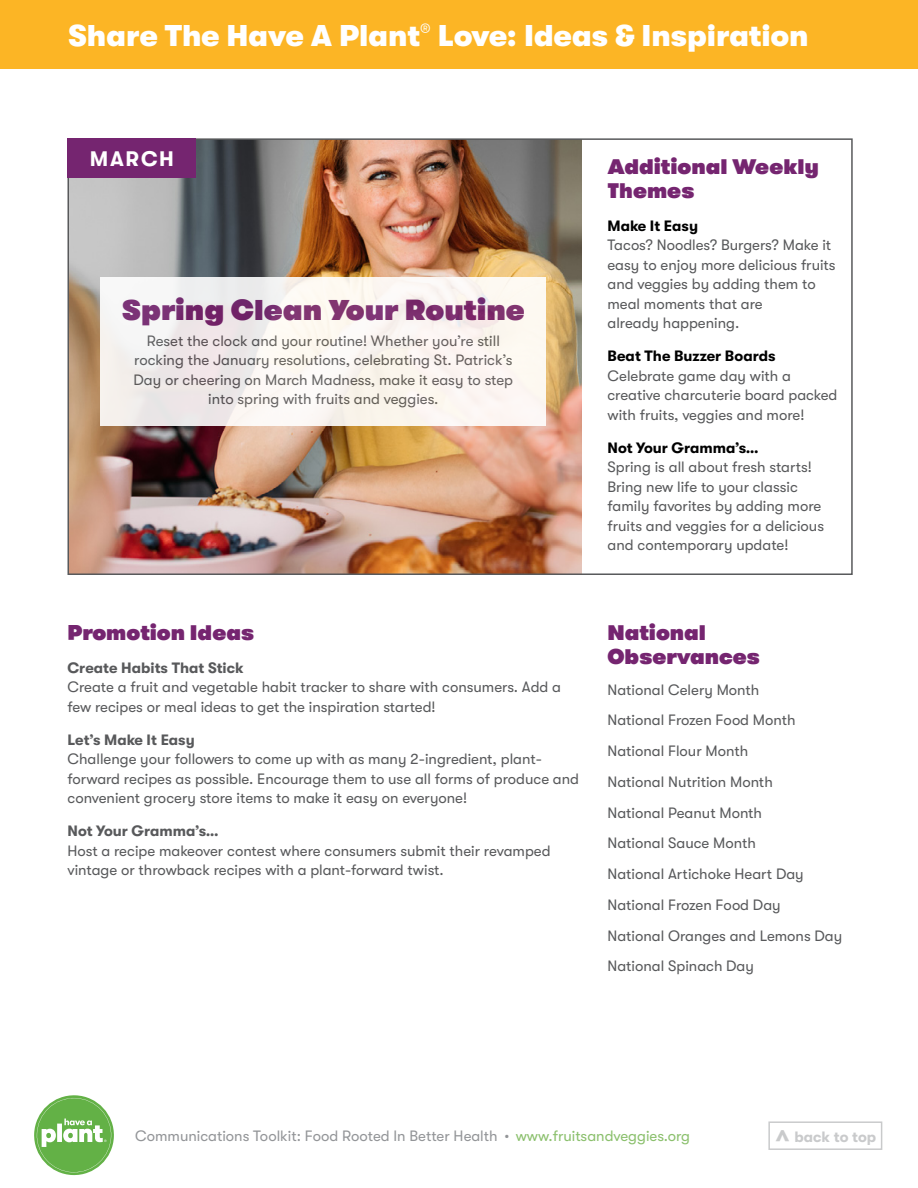
<style>
.page{position:relative;width:918px;height:1188px;background:#fff}
.page>*{position:absolute;margin:0;border:0;box-sizing:border-box;transform-origin:0 0}
.t1{font:900 30px "GT Walsheim Pro";color:#fff}
.t2{font:800 28.5px "GT Walsheim Pro";color:#752570}
.t3{font:800 21px/24px "GT Walsheim Pro";color:#752570}
.t4{font:700 21px "GT Walsheim";letter-spacing:.08em;color:#fff}
.t5{font:15px/19.5px "GT Walsheim";color:#58595b}
.t6{font:700 15px "GT Walsheim";color:#58595b}
.t7{font:15px "GT Walsheim";color:#939598}
.t8{font:700 15px "GT Walsheim";color:#000}
.t9{font:15px "GT Walsheim";color:#8bc06d}
.t10{font:700 15px "GT Walsheim";color:#939598}
.s1{font-size:27px}
</style>
<div class="page">
<svg style="left:34px;top:1095px;width:80px;height:80px"></svg>
<div style="left:768px;top:1121px;width:114px;height:29px;border:2px solid #939598"></div>
<img style="left:71px;top:141px;width:511px;height:431px">
<div style="left:101px;top:277px;width:445px;height:149px;background:linear-gradient(to right,#f0eded,#fef8f2)"></div>
<div style="left:0;top:0;width:918px;height:69px;background:#fcb525"></div>
<div style="left:68px;top:138px;width:128px;height:40px;background:#752570"></div>
<h1 class="t1" style="left:69px;top:19px;width:741px">Share The Have A Plant<sup>®</sup> Love: Ideas &amp; Inspiration</h1>
<h3 class="t4" style="left:90px;top:147px;width:86px">MARCH</h3>
<h2 class="t2" style="left:122px;top:290px;width:405px">Spring Clean Your Routine</h2>
<p class="t5" style="left:134px;top:331px;width:381px;text-align:center">Reset the clock and your routine! Whether you’re still rocking the January resolutions, celebrating St. Patrick’s Day or cheering on March Madness, make it easy to step into spring with fruits and veggies.</p>
<h3 class="t3" style="left:68px;top:621px;width:188px">Promotion Ideas</h3>
<p class="t6" style="left:68px;top:659px;width:178px">Create Habits That Stick</p>
<p class="t5" style="left:68px;top:678px;width:495px">Create a fruit and vegetable habit tracker to share with consumers. Add a few recipes or meal ideas to get the inspiration started!</p>
<p class="t6" style="left:68px;top:731px;width:129px">Let’s Make It Easy</p>
<p class="t5" style="left:68px;top:750px;width:513px">Challenge your followers to come up with as many 2-ingredient, plant&shy;forward recipes as possible. Encourage them to use all forms of produce and convenient grocery store items to make it easy on everyone!</p>
<p class="t6" style="left:68px;top:823px;width:153px">Not Your Gramma’s…</p>
<p class="t5" style="left:68px;top:841px;width:485px">Host a recipe makeover contest where consumers submit their revamped vintage or throwback recipes with a plant-forward twist.</p>
<h3 class="t3" style="left:608px;top:155px;width:213px">Additional Weekly<br>Themes</h3>
<p class="t8" style="left:608px;top:217px;width:92px">Make It Easy</p>
<p class="t5" style="left:608px;top:236px;width:230px">Tacos? Noodles? Burgers? Make it easy to enjoy more delicious fruits and veggies by adding them to meal moments that are<br>already happening.</p>
<p class="t8" style="left:608px;top:348px;width:170px">Beat The Buzzer Boards</p>
<p class="t5" style="left:608px;top:366px;width:231px">Celebrate game day with a creative charcuterie board packed with fruits, veggies and more!</p>
<p class="t8" style="left:608px;top:439px;width:153px">Not Your Gramma’s…</p>
<p class="t5" style="left:608px;top:458px;width:218px">Spring is all about fresh starts!<br>Bring new life to your classic family favorites by adding more fruits and veggies for a delicious and contemporary update!</p>
<h3 class="t3" style="left:608px;top:621px;width:154px">National<br>Observances</h3>
<p class="t5" style="left:608px;top:674px;width:236px;line-height:30.8px">National Celery Month<br>National Frozen Food Month<br>National Flour Month<br>National Nutrition Month<br>National Peanut Month<br>National Sauce Month<br>National Artichoke Heart Day<br>National Frozen Food Day<br>National Oranges and Lemons Day<br>National Spinach Day</p>
<p class="t7" style="left:135px;top:1128px;width:364px">Communications Toolkit: Food Rooted In Better Health</p>
<p class="t9" style="left:505px;top:1128px;width:186px"><sup>●</sup> www.fruitsandveggies.org</p>
<p class="t10" style="left:775px;top:1128px;width:103px"><span class="s1">^</span> back to top</p>
</div>
